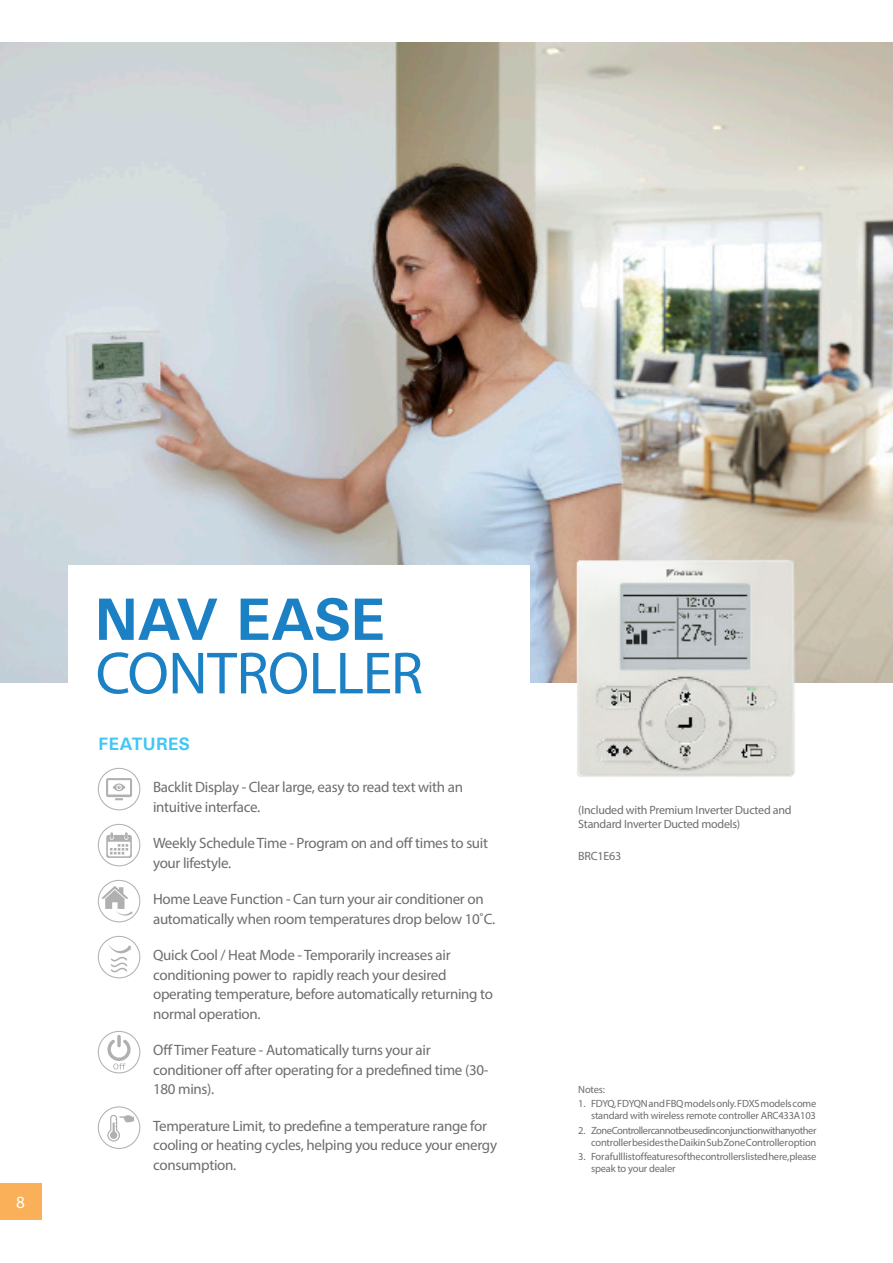
<style>
.page{position:relative;width:893px;height:1263px;background:#fff}
.page>*{position:absolute;margin:0;border:0;box-sizing:border-box;transform-origin:0 0}
.BODY{font:60px "Myriad Pro";letter-spacing:-.015em;color:#1b81c4}
.BODY-2{font:700 60px "Univers";letter-spacing:-.02em;color:#1b81c4}
.SUBHEADING{font:700 18px "Univers";letter-spacing:.01em;color:#40c7f4}
.t1{font:17.25px "Myriad Pro";color:#fff}
.Icon_body{font:15px/19.5px "Myriad Pro";letter-spacing:-.02em;color:#6c6d70}
.small_body{font:12px/13.5px "Myriad Pro";letter-spacing:-.02em;color:#6c6d70}
.notes{font:10.5px/12px "Myriad Pro";letter-spacing:-.02em;color:#6c6d70;text-align:right}
</style>
<div class="page">
<img style="left:0;top:43px;width:893px;height:639px">
<div style="left:68px;top:565px;width:461px;height:174px;background:#fff"></div>
<img style="left:547px;top:532px;width:278px;height:245px">
<svg style="left:98px;top:768px;width:42px;height:42px"></svg>
<svg style="left:98px;top:824px;width:42px;height:42px"></svg>
<svg style="left:98px;top:880px;width:42px;height:42px"></svg>
<svg style="left:98px;top:936px;width:42px;height:42px"></svg>
<svg style="left:98px;top:1031px;width:42px;height:42px"></svg>
<svg style="left:98px;top:1106px;width:42px;height:43px"></svg>
<div style="left:0;top:1183px;width:42px;height:37px;background:#fab058"></div>
<p class="t1" style="left:16px;top:1192px;width:10px">8</p>
<p class="BODY-2" style="left:95px;top:581px;width:291px">NAV EASE</p>
<p class="BODY" style="left:96px;top:636px;width:329px">CONTROLLER</p>
<p class="SUBHEADING" style="left:99px;top:733px;width:93px">FEATURES</p>
<p class="Icon_body" style="left:153px;top:777px;width:311px">Backlit Display - Clear large, easy to read text with an intuitive interface.</p>
<p class="Icon_body" style="left:153px;top:833px;width:337px">Weekly Schedule Time - Program on and off times to suit your lifestyle.</p>
<p class="Icon_body" style="left:153px;top:889px;width:344px">Home Leave Function - Can turn your air conditioner on automatically when room temperatures drop below 10˚C.</p>
<p class="Icon_body" style="left:153px;top:945px;width:341px">Quick Cool / Heat Mode - Temporarily increases air conditioning power to rapidly reach your desired operating temperature, before automatically returning to normal operation.</p>
<p class="Icon_body" style="left:153px;top:1040px;width:337px">Off Timer Feature - Automatically turns your air conditioner off after operating for a predefined time (30-<br>180 mins).</p>
<p class="Icon_body" style="left:153px;top:1116px;width:346px">Temperature Limit, to predefine a temperature range for cooling or heating cycles, helping you reduce your energy consumption.</p>
<p class="small_body" style="left:578px;top:803px;width:215px">(Included with Premium Inverter Ducted and<br>Standard Inverter Ducted models)</p>
<p class="small_body" style="left:578px;top:849px;width:44px">BRC1E63</p>
<p class="notes" style="left:578px;top:1084px;width:28px">Notes:</p>
<p class="notes" style="left:578px;top:1098px;width:240px">1. FDYQ, FDYQN and FBQ models only. FDXS models come standard with wireless remote controller ARC433A103</p>
<p class="notes" style="left:578px;top:1124px;width:240px">2. Zone Controller cannot be used in conjunction with any other controller besides the Daikin Sub Zone Controller option</p>
<p class="notes" style="left:591px;top:1150px;width:227px;text-align:left;text-indent:-13px">3. For a full list of features of the controllers listed here, please speak to your dealer</p>
</div>
